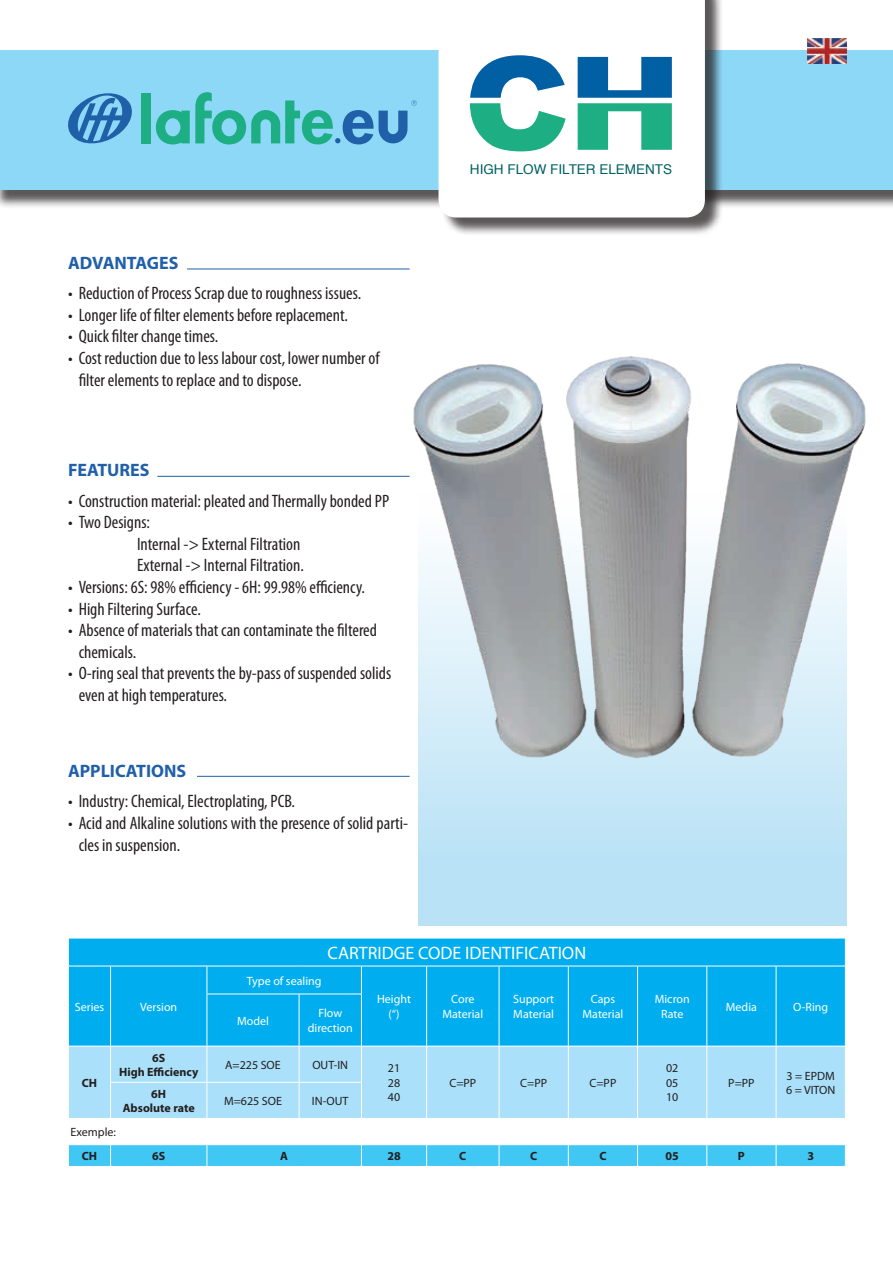
<style>
.page{position:relative;width:893px;height:1263px;background:#fff}
.page>*{position:absolute;margin:0;border:0;box-sizing:border-box;transform-origin:0 0}
.t1{font:condensed 18px/21.6px "Myriad Pro";color:#231f20}
.t2{font:700 18px "Myriad Pro";color:#2060a9}
.t3{font:18px "Myriad Pro";color:#fff}
.t4{font:13.5px "Helvetica";color:#006063}
.t5{font:12px/14.4px "Myriad Pro";color:#fff;text-align:center}
.t6{font:12px/14.4px "Myriad Pro";color:#231f20;text-align:justify}
.t7{font:700 12px/14.4px "Myriad Pro";color:#231f20;text-align:center}
</style>
<div class="page">
<div style="left:0;top:53px;width:893px;height:156px;background:#231f20;opacity:.75"></div>
<div style="left:0;top:51px;width:893px;height:139px;background:#8dd7f7"></div>
<div style="left:441px;top:0;width:283px;height:236px;background:#231f20;opacity:.75"></div>
<svg style="left:438px;top:0;width:267px;height:217px"></svg>
<svg style="left:470px;top:55px;width:202px;height:96px;background:#78bcc2"></svg>
<div style="left:69px;top:939px;width:776px;height:107px;background:#00aeef"></div>
<div style="left:69px;top:1047px;width:776px;height:71px;background:#aae0f9"></div>
<hr style="left:68px;top:966px;width:43px;height:1px;background:#fff">
<svg style="left:68px;top:938px;width:1px;height:56px"></svg>
<hr style="left:111px;top:966px;width:96px;height:1px;background:#fff">
<svg style="left:110px;top:966px;width:1px;height:28px"></svg>
<hr style="left:207px;top:966px;width:92px;height:1px;background:#fff">
<svg style="left:207px;top:966px;width:1px;height:28px"></svg>
<hr style="left:299px;top:966px;width:62px;height:1px;background:#fff">
<hr style="left:361px;top:966px;width:66px;height:1px;background:#fff">
<svg style="left:361px;top:966px;width:1px;height:28px"></svg>
<hr style="left:427px;top:966px;width:72px;height:1px;background:#fff">
<svg style="left:426px;top:966px;width:1px;height:28px"></svg>
<hr style="left:499px;top:966px;width:69px;height:1px;background:#fff">
<svg style="left:499px;top:966px;width:1px;height:28px"></svg>
<hr style="left:568px;top:966px;width:70px;height:1px;background:#fff">
<svg style="left:568px;top:966px;width:1px;height:28px"></svg>
<hr style="left:638px;top:966px;width:69px;height:1px;background:#fff">
<svg style="left:637px;top:966px;width:1px;height:28px"></svg>
<hr style="left:707px;top:966px;width:69px;height:1px;background:#fff">
<svg style="left:706px;top:966px;width:1px;height:28px"></svg>
<hr style="left:776px;top:966px;width:70px;height:1px;background:#fff">
<svg style="left:776px;top:966px;width:1px;height:28px"></svg>
<svg style="left:845px;top:938px;width:1px;height:56px"></svg>
<hr style="left:110px;top:994px;width:1px;height:52px;background:#fff">
<hr style="left:207px;top:994px;width:92px;height:1px;background:#fff">
<hr style="left:207px;top:994px;width:1px;height:52px;background:#fff">
<hr style="left:299px;top:994px;width:63px;height:1px;background:#fff">
<hr style="left:299px;top:994px;width:1px;height:52px;background:#fff">
<hr style="left:361px;top:994px;width:1px;height:52px;background:#fff">
<hr style="left:426px;top:994px;width:1px;height:52px;background:#fff">
<hr style="left:499px;top:994px;width:1px;height:52px;background:#fff">
<hr style="left:568px;top:994px;width:1px;height:52px;background:#fff">
<hr style="left:637px;top:994px;width:1px;height:52px;background:#fff">
<hr style="left:706px;top:994px;width:1px;height:52px;background:#fff">
<hr style="left:776px;top:994px;width:1px;height:52px;background:#fff">
<hr style="left:110px;top:1046px;width:1px;height:36px;background:#fff">
<hr style="left:110px;top:1082px;width:97px;height:1px;background:#fff">
<hr style="left:110px;top:1083px;width:1px;height:35px;background:#fff">
<hr style="left:207px;top:1046px;width:1px;height:36px;background:#fff">
<hr style="left:299px;top:1046px;width:1px;height:36px;background:#fff">
<hr style="left:361px;top:1046px;width:1px;height:36px;background:#fff">
<hr style="left:426px;top:1046px;width:1px;height:36px;background:#fff">
<hr style="left:499px;top:1046px;width:1px;height:36px;background:#fff">
<hr style="left:568px;top:1046px;width:1px;height:36px;background:#fff">
<hr style="left:637px;top:1046px;width:1px;height:36px;background:#fff">
<hr style="left:706px;top:1046px;width:1px;height:36px;background:#fff">
<hr style="left:776px;top:1046px;width:1px;height:36px;background:#fff">
<hr style="left:426px;top:1082px;width:1px;height:36px;background:#fff">
<hr style="left:499px;top:1082px;width:1px;height:36px;background:#fff">
<hr style="left:568px;top:1082px;width:1px;height:36px;background:#fff">
<hr style="left:637px;top:1082px;width:1px;height:36px;background:#fff">
<hr style="left:706px;top:1082px;width:1px;height:36px;background:#fff">
<hr style="left:776px;top:1082px;width:1px;height:36px;background:#fff">
<hr style="left:207px;top:1082px;width:92px;height:1px;background:#fff">
<hr style="left:207px;top:1083px;width:1px;height:35px;background:#fff">
<hr style="left:299px;top:1082px;width:63px;height:1px;background:#fff">
<hr style="left:299px;top:1083px;width:1px;height:35px;background:#fff">
<hr style="left:361px;top:1083px;width:1px;height:35px;background:#fff">
<svg style="left:68px;top:1144px;width:778px;height:22px;background:#4dcaf4"></svg>
<div style="left:418px;top:493px;width:428px;height:433px;background:#b9e2f6"></div>
<hr style="left:197px;top:776px;width:213px;height:1px;background:#2060a9">
<hr style="left:187px;top:269px;width:223px;height:1px;background:#2060a9">
<hr style="left:157px;top:476px;width:253px;height:1px;background:#2060a9">
<div style="left:142px;top:93px;width:9px;height:50px;background:#1dae84"></div>
<svg style="left:68px;top:93px;width:77px;height:51px"></svg>
<svg style="left:156px;top:92px;width:261px;height:52px"></svg>
<img style="left:413px;top:356px;width:453px;height:431px">
<img style="left:808px;top:39px;width:38px;height:24px">
<p class="t2" style="left:68px;top:252px;width:112px">ADVANTAGES</p>
<p class="t1" style="left:68px;top:283px;width:295px">• Reduction of Process Scrap due to roughness issues.</p>
<p class="t1" style="left:68px;top:304px;width:281px">• Longer life of filter elements before replacement.</p>
<p class="t1" style="left:68px;top:326px;width:152px">• Quick filter change times.</p>
<p class="t1" style="left:79px;top:348px;width:302px;text-indent:-11px">• Cost reduction due to less labour cost, lower number of filter elements to replace and to dispose.</p>
<p class="t2" style="left:68px;top:460px;width:83px">FEATURES</p>
<p class="t1" style="left:68px;top:490px;width:323px">• Construction material: pleated and Thermally bonded PP</p>
<p class="t1" style="left:137px;top:512px;width:168px;text-indent:-69px">• Two Designs:<br>Internal -&gt; External Filtration<br>External -&gt; Internal Filtration.</p>
<p class="t1" style="left:68px;top:577px;width:298px">• Versions: 6S: 98% efficiency - 6H: 99.98% efficiency.</p>
<p class="t1" style="left:68px;top:598px;width:134px">• High Filtering Surface.</p>
<p class="t1" style="left:79px;top:620px;width:300px;text-indent:-11px">• Absence of materials that can contaminate the filtered chemicals.</p>
<p class="t1" style="left:79px;top:663px;width:314px;text-indent:-11px">• O-ring seal that prevents the by-pass of suspended solids even at high temperatures.</p>
<p class="t2" style="left:68px;top:760px;width:120px">APPLICATIONS</p>
<p class="t1" style="left:68px;top:791px;width:229px">• Industry: Chemical, Electroplating, PCB.</p>
<p class="t1" style="left:79px;top:812px;width:331px;text-indent:-11px">• Acid and Alkaline solutions with the presence of solid parti&shy;cles in suspension.</p>
<p class="t4" style="left:470px;top:159px;width:204px">HIGH FLOW FILTER ELEMENTS</p>
<p class="t3" style="left:328px;top:943px;width:260px">CARTRIDGE CODE IDENTIFICATION</p>
<p class="t5" style="left:75px;top:999px;width:31px">Series</p>
<p class="t5" style="left:140px;top:999px;width:39px">Version</p>
<p class="t5" style="left:247px;top:973px;width:76px">Type of sealing</p>
<p class="t5" style="left:237px;top:1013px;width:33px">Model</p>
<p class="t5" style="left:308px;top:1006px;width:46px">Flow direction</p>
<p class="t5" style="left:377px;top:992px;width:35px">Height (“)</p>
<p class="t5" style="left:442px;top:992px;width:42px">Core<br>Material</p>
<p class="t5" style="left:513px;top:992px;width:42px;text-align:left">Support<br>Material</p>
<p class="t5" style="left:583px;top:992px;width:42px">Caps<br>Material</p>
<p class="t5" style="left:655px;top:992px;width:37px">Micron<br>Rate</p>
<p class="t5" style="left:726px;top:999px;width:33px">Media</p>
<p class="t5" style="left:793px;top:999px;width:36px">O-Ring</p>
<p class="t7" style="left:82px;top:1076px;width:17px">CH</p>
<p class="t7" style="left:119px;top:1050px;width:81px">6S<br>High Efficiency</p>
<p class="t6" style="left:225px;top:1058px;width:57px">A=225 SOE</p>
<p class="t6" style="left:312px;top:1058px;width:37px">OUT-IN</p>
<p class="t6" style="left:388px;top:1061px;width:14px">21<br>28<br>40</p>
<p class="t6" style="left:666px;top:1061px;width:14px">02<br>05<br>10</p>
<p class="t6" style="left:787px;top:1068px;width:50px">3 = EPDM</p>
<p class="t6" style="left:449px;top:1076px;width:28px">C=PP</p>
<p class="t6" style="left:520px;top:1076px;width:28px">C=PP</p>
<p class="t6" style="left:589px;top:1076px;width:28px">C=PP</p>
<p class="t6" style="left:728px;top:1076px;width:28px">P=PP</p>
<p class="t7" style="left:151px;top:1086px;width:16px">6H</p>
<p class="t6" style="left:786px;top:1083px;width:51px">6 = VITON</p>
<p class="t7" style="left:123px;top:1101px;width:73px">Absolute rate</p>
<p class="t6" style="left:224px;top:1094px;width:59px">M=625 SOE</p>
<p class="t6" style="left:312px;top:1094px;width:38px">IN-OUT</p>
<p class="t6" style="left:71px;top:1125px;width:47px">Exemple:</p>
<p class="t7" style="left:82px;top:1149px;width:17px">CH</p>
<p class="t7" style="left:152px;top:1149px;width:15px">6S</p>
<p class="t7" style="left:280px;top:1149px;width:9px">A</p>
<p class="t7" style="left:387px;top:1149px;width:15px">28</p>
<p class="t7" style="left:459px;top:1149px;width:9px">C</p>
<p class="t7" style="left:530px;top:1149px;width:9px">C</p>
<p class="t7" style="left:599px;top:1149px;width:9px">C</p>
<p class="t7" style="left:666px;top:1149px;width:15px">05</p>
<p class="t7" style="left:738px;top:1149px;width:8px">P</p>
<p class="t7" style="left:807px;top:1149px;width:8px">3</p>
</div>
